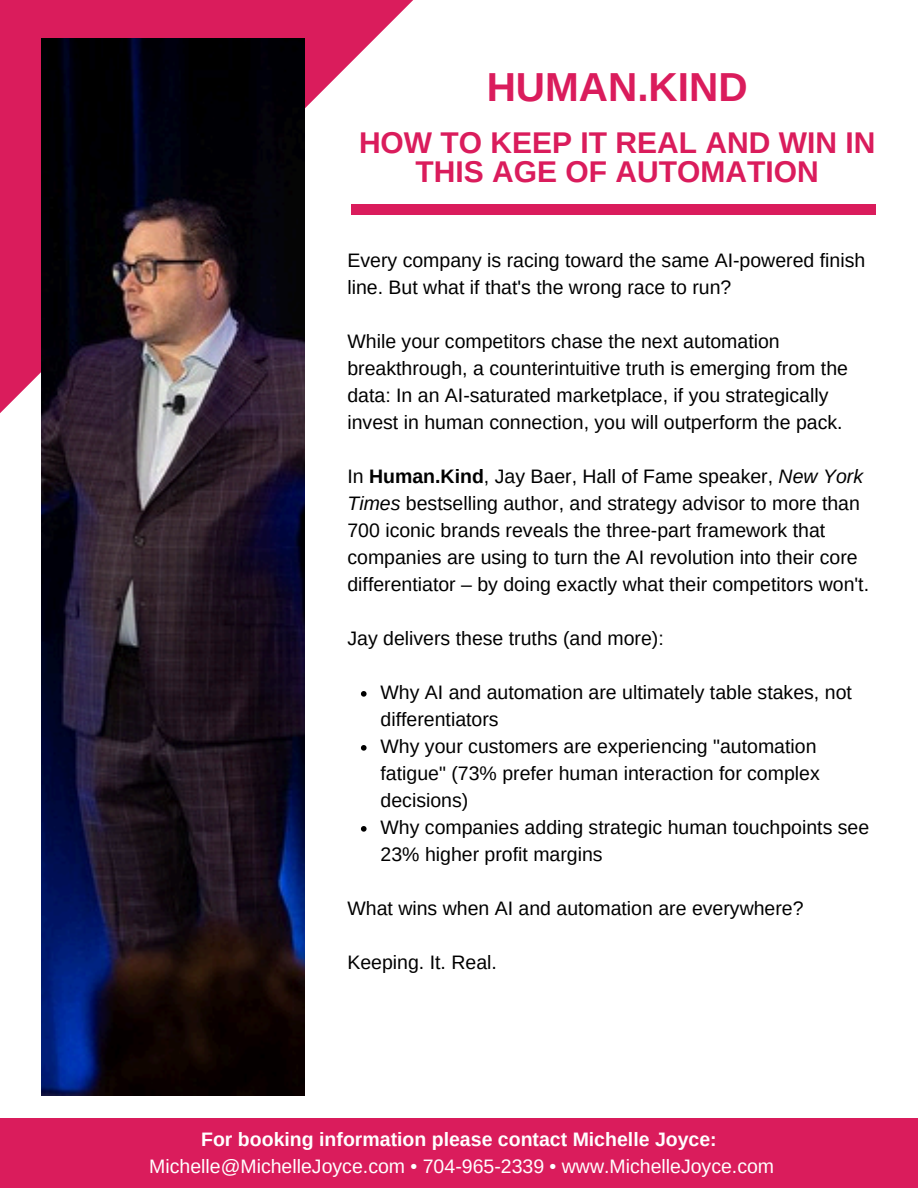
<style>
.page{position:relative;width:918px;height:1188px;background:#fff}
.page>*{position:absolute;margin:0;border:0;box-sizing:border-box;transform-origin:0 0}
.t1{font:700 40.5px "Arimo";color:#da1c5c}
.t2{font:700 30px/29.2px "Arimo";color:#da1c5c;text-align:center}
.t3{font:19.5px/27px "Arimo";color:#000}
.t4{font:19.5px "Arimo";color:#fff}
.t5{font:700 19.5px "Arimo";color:#fff}
.s1{font-weight:700}
.s2{font-style:italic}
</style>
<div class="page">
<svg style="left:0;top:0;width:459px;height:413px"></svg>
<img style="left:41px;top:38px;width:264px;height:1058px">
<div style="left:0;top:1118px;width:918px;height:70px;background:#da1c5c"></div>
<svg style="left:361px;top:691px;width:6px;height:6px"></svg>
<svg style="left:361px;top:745px;width:6px;height:6px"></svg>
<svg style="left:361px;top:826px;width:6px;height:6px"></svg>
<div style="left:351px;top:204px;width:524px;height:10px;background:#da1c5c"></div>
<h1 class="t1" style="left:487px;top:64px;width:262px">HUMAN.KIND</h1>
<h2 class="t2" style="left:359px;top:128px;width:518px">HOW TO KEEP IT REAL AND WIN IN<br>THIS AGE OF AUTOMATION</h2>
<p class="t3" style="left:347px;top:247px;width:519px">Every company is racing toward the same AI-powered finish line. But what if that's the wrong race to run?</p>
<p class="t3" style="left:347px;top:328px;width:502px">While your competitors chase the next automation breakthrough, a counterintuitive truth is emerging from the data: In an AI-saturated marketplace, if you strategically invest in human connection, you will outperform the pack.</p>
<p class="t3" style="left:347px;top:463px;width:523px">In <span class="s1">Human.Kind</span>, Jay Baer, Hall of Fame speaker, <span class="s2">New York Times</span> bestselling author, and strategy advisor to more than 700 iconic brands reveals the three-part framework that companies are using to turn the AI revolution into their core differentiator – by doing exactly what their competitors won't.</p>
<p class="t3" style="left:347px;top:625px;width:318px">Jay delivers these truths (and more):</p>
<p class="t3" style="left:381px;top:679px;width:490px">Why AI and automation are ultimately table stakes, not differentiators<br>Why your customers are experiencing "automation fatigue" (73% prefer human interaction for complex decisions)<br>Why companies adding strategic human touchpoints see 23% higher profit margins</p>
<p class="t3" style="left:347px;top:895px;width:458px">What wins when AI and automation are everywhere?</p>
<p class="t3" style="left:347px;top:949px;width:151px">Keeping. It. Real.</p>
<p class="t5" style="left:201px;top:1129px;width:517px">For booking information please contact Michelle Joyce:</p>
<p class="t4" style="left:149px;top:1156px;width:627px">Michelle@MichelleJoyce.com • 704-965-2339 • www.MichelleJoyce.com</p>
</div>
